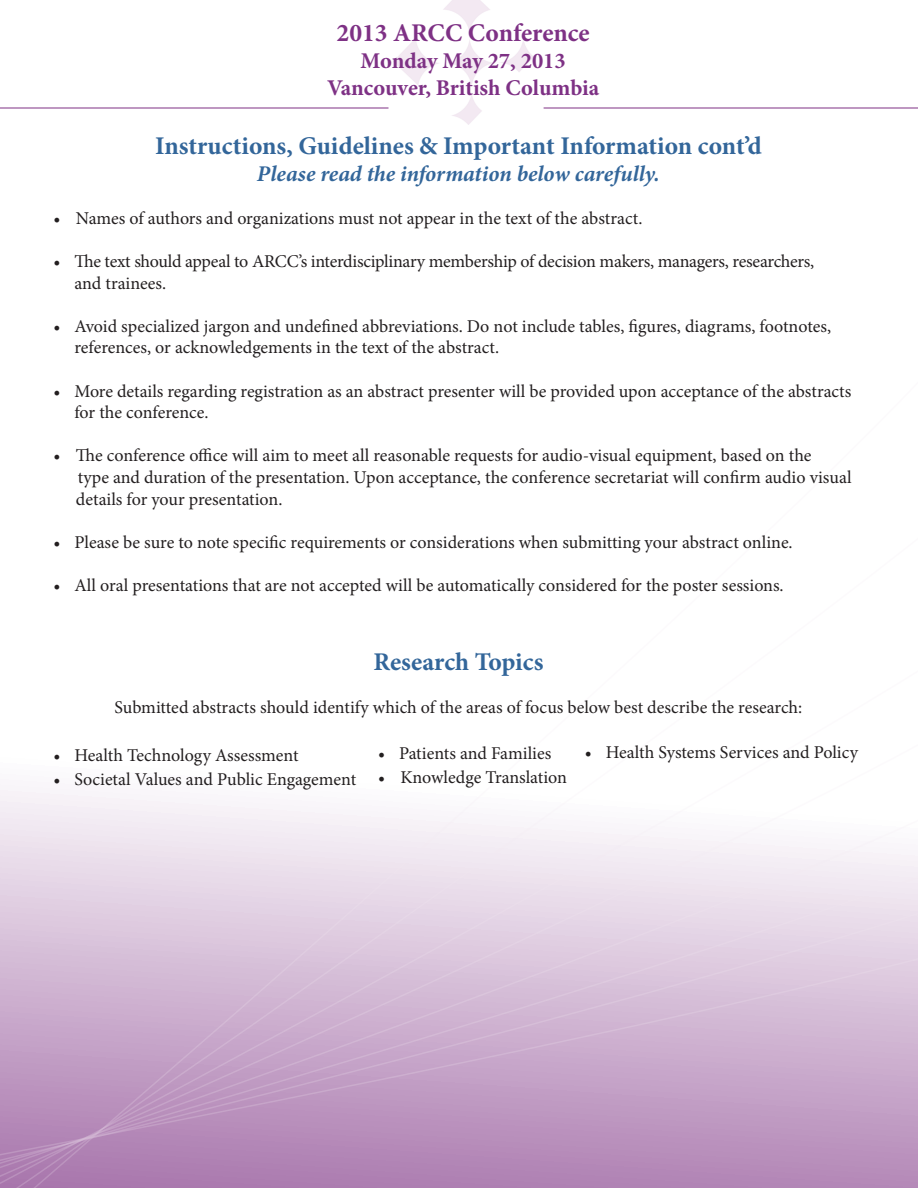
<style>
.page{position:relative;width:918px;height:1188px;background:#fff}
.page>*{position:absolute;margin:0;border:0;box-sizing:border-box;transform-origin:0 0}
.t1{font:700 25.5px "Minion Pro";color:#33669a}
.t2{font:700 25.5px "Minion Pro";color:#7e3185}
.t3{font:700 22.5px/27px "Minion Pro";letter-spacing:-.005em;color:#7e3185;text-align:center}
.t4{font:italic 700 22.5px "Minion Pro";letter-spacing:-.005em;color:#33669a}
.t5{font:18px/21.6px "Minion Pro";letter-spacing:-.005em;color:#231f20}
</style>
<div class="page">
<svg style="left:0;top:790px;width:918px;height:398px;background:#d5bdd7"></svg>
<hr style="left:0;top:108px;width:389px;height:1px;background:#7e3185">
<hr style="left:544px;top:108px;width:374px;height:1px;background:#7e3185">
<img style="left:393px;top:0;width:140px;height:125px">
<h1 class="t2" style="left:337px;top:15px;width:255px">2013 ARCC Conference</h1>
<p class="t3" style="left:327px;top:47px;width:274px">Monday May 27, 2013<br>Vancouver, British Columbia</p>
<p class="t1" style="left:155px;top:127px;width:608px">Instructions, Guidelines &amp; Important Information cont’d</p>
<p class="t4" style="left:257px;top:157px;width:404px">Please read the information below carefully.</p>
<p class="t5" style="left:53px;top:207px;width:590px">• Names of authors and organizations must not appear in the text of the abstract.</p>
<p class="t5" style="left:74px;top:250px;width:741px;text-indent:-21px">• The text should appeal to ARCC’s interdisciplinary membership of decision makers, managers, researchers, and trainees.</p>
<p class="t5" style="left:74px;top:315px;width:758px;text-indent:-21px">• Avoid specialized jargon and undefined abbreviations. Do not include tables, figures, diagrams, footnotes, references, or acknowledgements in the text of the abstract.</p>
<p class="t5" style="left:74px;top:380px;width:778px;text-indent:-21px">• More details regarding registration as an abstract presenter will be provided upon acceptance of the abstracts for the conference.</p>
<p class="t5" style="left:53px;top:445px;width:760px">• The conference office will aim to meet all reasonable requests for audio-visual equipment, based on the</p>
<p class="t5" style="left:76px;top:466px;width:777px">type and duration of the presentation. Upon acceptance, the conference secretariat will confirm audio visual details for your presentation.</p>
<p class="t5" style="left:53px;top:531px;width:741px">• Please be sure to note specific requirements or considerations when submitting your abstract online.</p>
<p class="t5" style="left:53px;top:574px;width:732px">• All oral presentations that are not accepted will be automatically considered for the poster sessions.</p>
<p class="t1" style="left:373px;top:644px;width:172px">Research Topics</p>
<p class="t5" style="left:115px;top:697px;width:689px">Submitted abstracts should identify which of the areas of focus below best describe the research:</p>
<p class="t5" style="left:53px;top:745px;width:247px">• Health Technology Assessment</p>
<p class="t5" style="left:53px;top:769px;width:304px">• Societal Values and Public Engagement</p>
<p class="t5" style="left:378px;top:742px;width:175px">• Patients and Families</p>
<p class="t5" style="left:585px;top:742px;width:275px">• Health Systems Services and Policy</p>
<p class="t5" style="left:378px;top:766px;width:191px">• Knowledge Translation</p>
</div>
